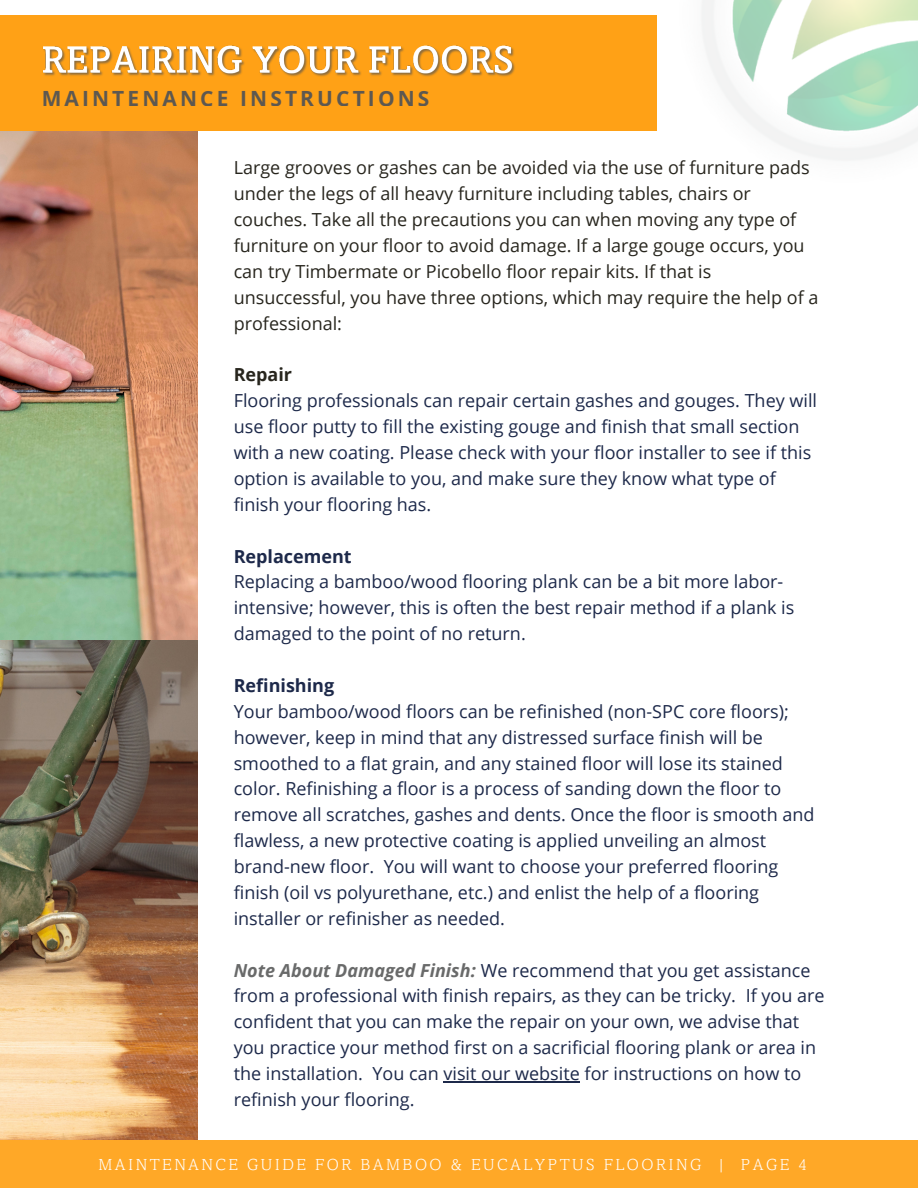
<style>
.page{position:relative;width:918px;height:1188px;background:#fff}
.page>*{position:absolute;margin:0;border:0;box-sizing:border-box;transform-origin:0 0}
.t1{font:700 21px "Open Sans";letter-spacing:.15em;color:#545454}
.t2{font:18px/25.8px "Open Sans";color:#1d294a}
.t3{font:18px/25.8px "Open Sans";color:#27251d}
.t4{font:700 18px "Open Sans";color:#1d294a}
.t5{font:700 18px "Open Sans";color:#27251d}
.t6{font:300 16.5px "Livingston";letter-spacing:.15em;color:#fff}
.s1{font-weight:700;font-style:italic;color:#696a6a}
</style>
<div class="page">
<img style="left:0;top:131px;width:198px;height:1009px">
<div style="left:0;top:1140px;width:918px;height:48px;background:#ffa827"></div>
<div style="left:0;top:15px;width:657px;height:116px;background:#ffa116"></div>
<img style="left:702px;top:0;width:216px;height:160px">
<hr style="left:444px;top:1081px;width:136px;height:1px;background:#1d294a">
<img style="left:43px;top:45px;width:472px;height:32px">
<p class="t1" style="left:42px;top:83px;width:389px">MAINTENANCE INSTRUCTIONS</p>
<p class="t3" style="left:234px;top:154px;width:586px">Large grooves or gashes can be avoided via the use of furniture pads under the legs of all heavy furniture including tables, chairs or couches. Take all the precautions you can when moving any type of furniture on your floor to avoid damage. If a large gouge occurs, you can try Timbermate or Picobello floor repair kits. If that is unsuccessful, you have three options, which may require the help of a professional:</p>
<p class="t5" style="left:234px;top:362px;width:60px">Repair</p>
<p class="t2" style="left:234px;top:387px;width:585px">Flooring professionals can repair certain gashes and gouges. They will use floor putty to fill the existing gouge and finish that small section with a new coating. Please check with your floor installer to see if this option is available to you, and make sure they know what type of finish your flooring has.</p>
<p class="t4" style="left:234px;top:543px;width:120px">Replacement</p>
<p class="t2" style="left:234px;top:568px;width:562px">Replacing a bamboo/wood flooring plank can be a bit more labor&shy;intensive; however, this is often the best repair method if a plank is damaged to the point of no return.</p>
<p class="t4" style="left:234px;top:673px;width:102px">Refinishing</p>
<p class="t2" style="left:234px;top:698px;width:582px">Your bamboo/wood floors can be refinished (non-SPC core floors); however, keep in mind that any distressed surface finish will be smoothed to a flat grain, and any stained floor will lose its stained color. Refinishing a floor is a process of sanding down the floor to remove all scratches, gashes and dents. Once the floor is smooth and flawless, a new protective coating is applied unveiling an almost brand-new floor. You will want to choose your preferred flooring finish (oil vs polyurethane, etc.) and enlist the help of a flooring installer or refinisher as needed.</p>
<p class="t2" style="left:234px;top:957px;width:592px"><span class="s1">Note About Damaged Finish:</span> We recommend that you get assistance from a professional with finish repairs, as they can be tricky. If you are confident that you can make the repair on your own, we advise that you practice your method first on a sacrificial flooring plank or area in the installation. You can visit our website for instructions on how to refinish your flooring.</p>
<p class="t6" style="left:98px;top:1157px;width:710px">MAINTENANCE GUIDE FOR BAMBOO &amp; EUCALYPTUS FLOORING | PAGE 4</p>
</div>
